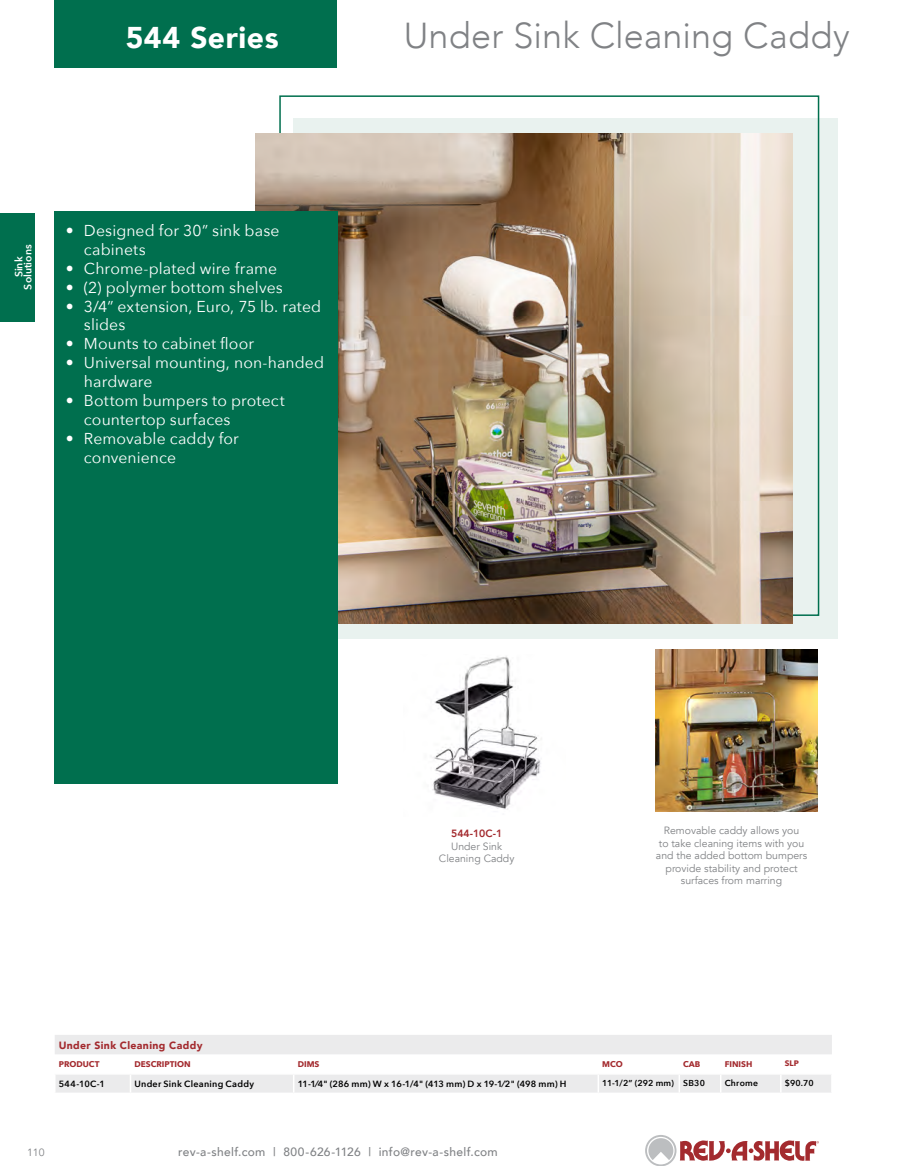
<style>
.page{position:relative;width:918px;height:1175px;background:#fff}
.page>*{position:absolute;margin:0;border:0;box-sizing:border-box;transform-origin:0 0}
.Page_Header{font:300 36px "Avenir";letter-spacing:.005em;color:#808285}
.Series_Name{font:900 30px "Avenir";letter-spacing:.02em;color:#fff}
.Bullets{font:15.75px/18.9px "Avenir Next";letter-spacing:.005em;color:#fff}
.t1{font:500 12px "Avenir";letter-spacing:.03em;color:#808285}
.t2{font:10.5px/12.6px "Avenir";color:#808285;text-align:center}
.Chart_Heading{font:900 10.5px "Avenir";letter-spacing:.035em;color:#a32a2e}
.t3{font:600 10.5px/9px "Avenir Next";color:#fff;text-align:center}
.t4{font:800 10.5px "Avenir";color:#a32a2e}
.Table_copy{font:600 9px "Avenir Next";color:#000}
.Table_copy-2{font:600 9px "Avenir Next";letter-spacing:.025em;color:#000}
.Chart_Part{font:600 9px "Avenir Next";letter-spacing:.035em;color:#000}
.MCO_INSET_BC{font:600 8.7px "Avenir Next";letter-spacing:.015em;color:#000}
.Table_copy-3{font:600 8.7px "Avenir Next";letter-spacing:.03em;color:#000}
.Column_Header{font:700 8.25px "Avenir Next";color:#a32a2e}
.t5{font:700 7.95px "Avenir Next";color:#a32a2e}
</style>
<div class="page">
<div style="left:54px;top:0;width:283px;height:68px;background:#006f4e"></div>
<div style="left:0;top:213px;width:35px;height:108px;background:#006f4e"></div>
<svg style="left:645px;top:1135px;width:174px;height:30px"></svg>
<svg style="left:55px;top:1035px;width:777px;height:57px;fill:#ebebec"></svg>
<hr style="left:54px;top:1073px;width:76px;height:1px;background:#fff">
<svg style="left:55px;top:1074px;width:1px;height:18px"></svg>
<hr style="left:130px;top:1073px;width:164px;height:1px;background:#fff">
<svg style="left:130px;top:1074px;width:1px;height:18px"></svg>
<hr style="left:294px;top:1073px;width:304px;height:1px;background:#fff">
<svg style="left:293px;top:1074px;width:1px;height:18px"></svg>
<hr style="left:598px;top:1073px;width:81px;height:1px;background:#fff">
<svg style="left:598px;top:1074px;width:1px;height:18px"></svg>
<hr style="left:679px;top:1073px;width:42px;height:1px;background:#fff">
<svg style="left:679px;top:1074px;width:1px;height:18px"></svg>
<hr style="left:721px;top:1073px;width:60px;height:1px;background:#fff">
<svg style="left:720px;top:1074px;width:1px;height:18px"></svg>
<hr style="left:781px;top:1073px;width:52px;height:1px;background:#fff">
<svg style="left:780px;top:1074px;width:2px;height:18px"></svg>
<svg style="left:831px;top:1074px;width:1px;height:18px"></svg>
<div style="left:294px;top:118px;width:544px;height:520px;background:#e9f2ef"></div>
<img style="left:256px;top:133px;width:537px;height:490px">
<img style="left:432px;top:656px;width:110px;height:154px">
<img style="left:655px;top:649px;width:162px;height:162px">
<div style="left:55px;top:211px;width:283px;height:572px;background:#006f4e"></div>
<p class="Series_Name" style="left:126px;top:11px;width:154px">544 Series</p>
<p class="Page_Header" style="left:404px;top:14px;width:448px">Under Sink Cleaning Caddy</p>
<p class="t3" style="left:14px;top:289px;width:46px;rotate:-90deg">Sink<br>Solutions</p>
<p class="Bullets" style="left:84px;top:220px;width:197px;text-indent:-18px">• Designed for 30” sink base cabinets</p>
<p class="Bullets" style="left:66px;top:258px;width:213px">• Chrome-plated wire frame</p>
<p class="Bullets" style="left:66px;top:277px;width:218px">• (2) polymer bottom shelves</p>
<p class="Bullets" style="left:84px;top:296px;width:239px;text-indent:-18px">• 3/4” extension, Euro, 75 lb. rated slides</p>
<p class="Bullets" style="left:66px;top:334px;width:190px">• Mounts to cabinet floor</p>
<p class="Bullets" style="left:84px;top:352px;width:242px;text-indent:-18px">• Universal mounting, non-handed hardware</p>
<p class="Bullets" style="left:84px;top:390px;width:202px;text-indent:-18px">• Bottom bumpers to protect countertop surfaces</p>
<p class="Bullets" style="left:84px;top:428px;width:156px;text-indent:-18px">• Removable caddy for convenience</p>
<p class="t4" style="left:451px;top:825px;width:53px">544-10C-1</p>
<p class="t2" style="left:451px;top:840px;width:52px">Under Sink</p>
<p class="t2" style="left:439px;top:852px;width:77px">Cleaning Caddy</p>
<p class="t2" style="left:656px;top:824px;width:153px">Removable caddy allows you<br>to take cleaning items with you and the added bottom bumpers provide stability and protect surfaces from marring</p>
<p class="Chart_Heading" style="left:59px;top:1036px;width:145px">Under Sink Cleaning Caddy</p>
<p class="Column_Header" style="left:59px;top:1056px;width:42px">PRODUCT</p>
<p class="Column_Header" style="left:134px;top:1056px;width:58px">DESCRIPTION</p>
<p class="Column_Header" style="left:298px;top:1056px;width:23px">DIMS</p>
<p class="Column_Header" style="left:602px;top:1056px;width:22px">MCO</p>
<p class="Column_Header" style="left:683px;top:1056px;width:19px">CAB</p>
<p class="Column_Header" style="left:725px;top:1056px;width:29px">FINISH</p>
<p class="t5" style="left:785px;top:1056px;width:16px">SLP</p>
<p class="Chart_Part" style="left:59px;top:1076px;width:48px">544-10C-1</p>
<p class="Table_copy-2" style="left:134px;top:1076px;width:121px">Under Sink Cleaning Caddy</p>
<p class="Table_copy" style="left:298px;top:1076px;width:270px">11-1⁄4" (286 mm) W x 16-1/4" (413 mm) D x 19-1⁄2" (498 mm) H</p>
<p class="MCO_INSET_BC" style="left:602px;top:1076px;width:73px">11-1/2” (292 mm)</p>
<p class="MCO_INSET_BC" style="left:683px;top:1076px;width:23px">SB30</p>
<p class="Table_copy-3" style="left:725px;top:1076px;width:35px">Chrome</p>
<p class="Table_copy-3" style="left:785px;top:1076px;width:30px">$90.70</p>
<p class="t2" style="left:27px;top:1145px;width:19px">110</p>
<p class="t1" style="left:178px;top:1141px;width:321px">rev-a-shelf.com | 800-626-1126 | info@rev-a-shelf.com</p>
</div>
